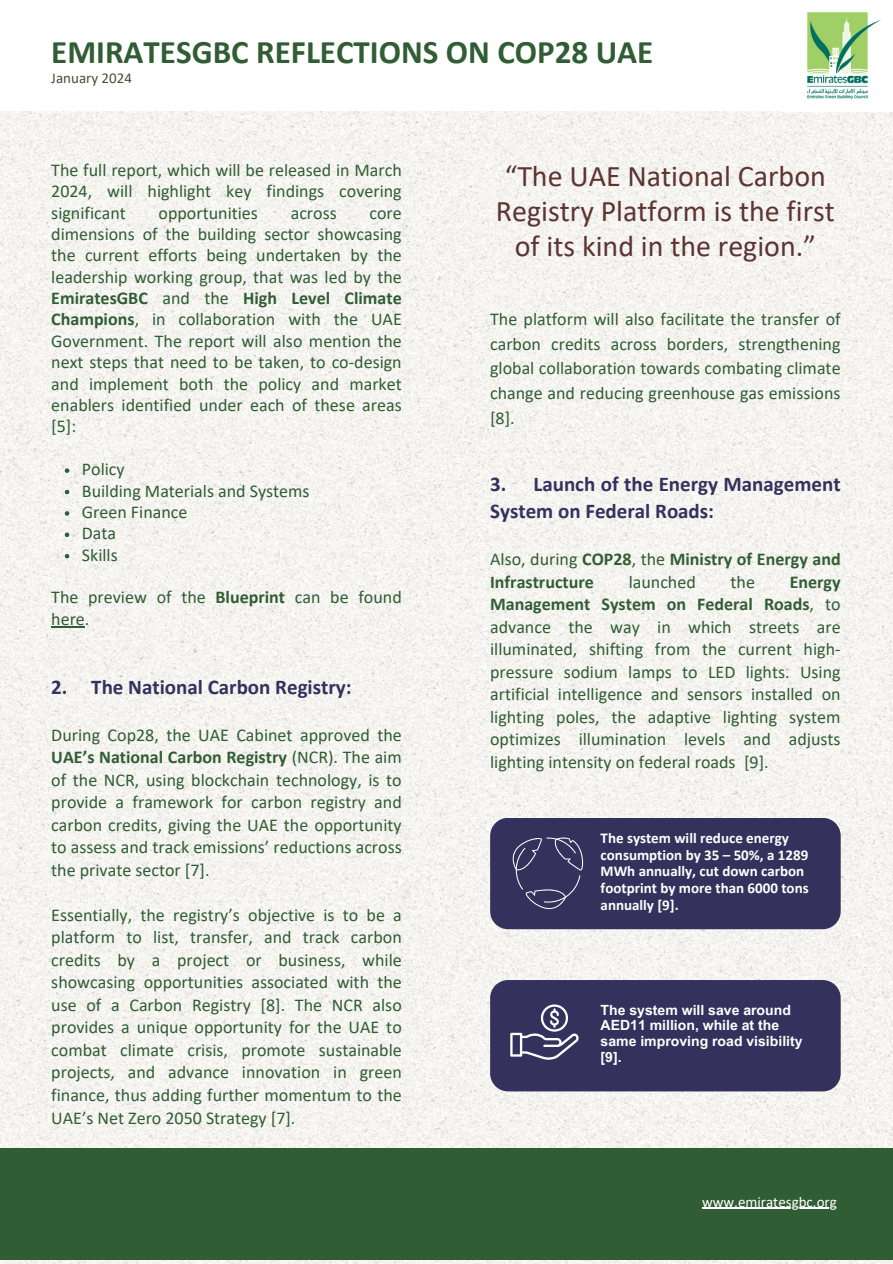
<style>
.page{position:relative;width:893px;height:1264px;background:#fff}
.page>*{position:absolute;margin:0;border:0;box-sizing:border-box;transform-origin:0 0}
.t1{font:700 33px "Calibri";color:#315d34}
.t2{font:30px/34.8px "Calibri";color:#5d3431;text-align:center}
.t3{font:700 21px/27px "Calibri";color:#34315d}
.t4{font:18px/22.5px "Calibri";color:#315d34;text-align:justify}
.t5{font:700 18px/22.5px "Calibri";color:#315d34}
.t6{font:700 15px/16.8px "Calibri";color:#fff}
.t7{font:15px "Calibri";color:#fff}
.t8{font:15px "Calibri";color:#554937}
.t9{font:700 14.1px/15.8px "Arial MT Pro";color:#fff}
.s1{font-weight:700}
.s2{font-weight:400}
</style>
<div class="page">
<img style="left:0;top:111px;width:892px;height:1152px">
<div style="left:0;top:1148px;width:892px;height:111px;background:#315d34"></div>
<img style="left:807px;top:12px;width:74px;height:87px">
<div style="left:490px;top:817px;width:350px;height:112px;background:#34315d"></div>
<div style="left:490px;top:980px;width:350px;height:111px;background:#34315d"></div>
<hr style="left:702px;top:1207px;width:134px;height:1px;background:#fff">
<svg style="left:65px;top:468px;width:4px;height:5px"></svg>
<svg style="left:65px;top:490px;width:4px;height:4px"></svg>
<svg style="left:65px;top:511px;width:4px;height:4px"></svg>
<svg style="left:65px;top:532px;width:4px;height:5px"></svg>
<svg style="left:65px;top:554px;width:4px;height:4px"></svg>
<hr style="left:51px;top:626px;width:34px;height:1px;background:#315d34">
<h4 class="t1" style="left:51px;top:38px;width:603px">EMIRATESGBC REFLECTIONS ON COP28 UAE</h4>
<h2 class="t8" style="left:51px;top:72px;width:82px">January 2024</h2>
<p class="t4" style="left:51px;top:161px;width:352px;line-height:21.3px">The full report, which will be released in March 2024, will highlight key findings covering significant</p>
<p class="t4" style="left:158px;top:203px;width:101px">opportunities</p>
<p class="t4" style="left:291px;top:203px;width:48px">across</p>
<p class="t4" style="left:51px;top:203px;width:352px;line-height:21.3px;text-indent:318px">core dimensions of the building sector showcasing the current efforts being undertaken by the leadership working group, that was led by the <span class="s1">EmiratesGBC</span> and the <span class="s1">High Level Climate Champions</span>, in collaboration with the UAE Government. The report will also mention the next steps that need to be taken, to co-design and implement both the policy and market enablers identified under each of these areas [5]:</p>
<h4 class="t4" style="left:82px;top:459px;width:44px">Policy</h4>
<h4 class="t4" style="left:82px;top:481px;width:229px">Building Materials and Systems</h4>
<h4 class="t4" style="left:82px;top:502px;width:107px">Green Finance</h4>
<h4 class="t4" style="left:82px;top:523px;width:36px">Data</h4>
<h4 class="t4" style="left:82px;top:545px;width:37px">Skills</h4>
<h4 class="t4" style="left:51px;top:588px;width:352px;line-height:21.3px">The preview of the <span class="s1">Blueprint</span> can be found here.</h4>
<h4 class="t3" style="left:51px;top:674px;width:302px">2. The National Carbon Registry:</h4>
<h3 class="t4" style="left:51px;top:725px;width:352px">During Cop28, the UAE Cabinet approved the <span class="s1">UAE’s National Carbon Registry</span> (NCR). The aim of the NCR, using blockchain technology, is to provide a framework for carbon registry and carbon credits, giving the UAE the opportunity to assess and track emissions’ reductions across the private sector [7].</h3>
<h4 class="t4" style="left:51px;top:905px;width:352px">Essentially, the registry’s objective is to be a platform to list, transfer, and track carbon credits by a project or business, while showcasing opportunities associated with the use of a Carbon Registry [8]. The NCR also provides a unique opportunity for the UAE to combat climate crisis, promote sustainable projects, and advance innovation in green finance, thus adding further momentum to the UAE’s Net Zero 2050 Strategy [7].</h4>
<p class="t2" style="left:496px;top:161px;width:340px">“The UAE National Carbon<br>Registry Platform is the first of its kind in the region.”</p>
<h4 class="t4" style="left:490px;top:308px;width:352px;line-height:24.8px">The platform will also facilitate the transfer of carbon credits across borders, strengthening global collaboration towards combating climate change and reducing greenhouse gas emissions [8].</h4>
<h4 class="t3" style="left:490px;top:472px;width:352px">3. Launch of the Energy Management<br>System on Federal Roads:</h4>
<h3 class="t5" style="left:490px;top:549px;width:352px"><span class="s2">Also, during</span> COP28<span class="s2">, the</span> Ministry of Energy and<br>Infrastructure</h3>
<h3 class="t4" style="left:628px;top:572px;width:69px">launched</h3>
<h3 class="t4" style="left:730px;top:572px;width:26px">the</h3>
<h3 class="t4" style="left:490px;top:572px;width:352px;text-indent:299px"><span class="s1">Energy Management System on Federal Roads</span>, to advance the way in which streets are illuminated, shifting from the current high&shy;pressure sodium lamps to LED lights. Using artificial intelligence and sensors installed on lighting poles, the adaptive lighting system optimizes illumination levels and adjusts lighting intensity on federal roads [9].</h3>
<h5 class="t6" style="left:600px;top:830px;width:209px">The system will reduce energy consumption by 35 – 50%, a 1289<br>MWh annually, cut down carbon footprint by more than 6000 tons annually [9].</h5>
<p class="t9" style="left:600px;top:1003px;width:203px">The system will save around<br>AED11 million, while at the same improving road visibility [9].</p>
<h1 class="t7" style="left:702px;top:1195px;width:136px">www.emiratesgbc.org</h1>
</div>
